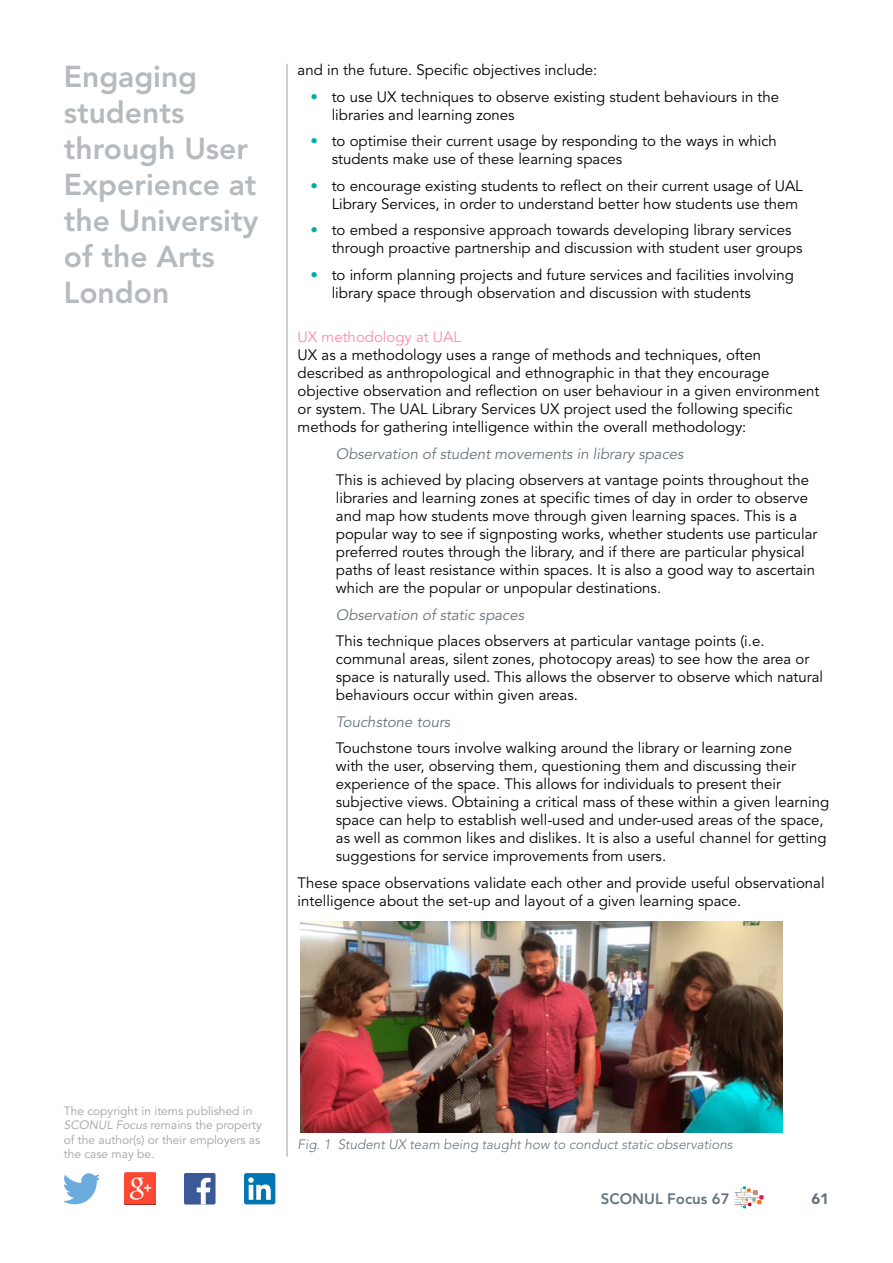
<style>
.page{position:relative;width:893px;height:1263px;background:#fff}
.page>*{position:absolute;margin:0;border:0;box-sizing:border-box;transform-origin:0 0}
.t1{font:800 30px/36px "Avenir";color:#b4babe}
.t2{font:15px/18px "Avenir";color:#000}
.t3{font:italic 15px "Avenir";color:#66747c}
.t4{font:15px "Avenir";color:#ff8da7}
.t5{font:800 15px "Avenir";color:#66747c}
.t6{font:900 15px "Avenir";color:#66747c}
.t7{font:italic 300 13.5px "Avenir";color:#66747c}
.t8{font:12px/14.4px "Avenir";color:#a2a2a6}
.s1{color:#00aca7}
.s2{font-style:italic}
</style>
<div class="page">
<svg style="left:64px;top:1173px;width:35px;height:31px"></svg>
<img style="left:124px;top:1173px;width:32px;height:32px">
<div style="left:184px;top:1173px;width:32px;height:31px;background:#3b5897;border-radius:2px"></div>
<svg style="left:197px;top:1178px;width:14px;height:26px"></svg>
<div style="left:244px;top:1173px;width:31px;height:31px;background:#0076b3;border-radius:2px"></div>
<svg style="left:248px;top:1177px;width:23px;height:23px"></svg>
<hr style="left:287px;top:64px;width:1px;height:1093px;background:#a2a2a6">
<svg style="left:734px;top:1186px;width:30px;height:22px"></svg>
<img style="left:300px;top:921px;width:482px;height:211px">
<h1 class="t1" style="left:64px;top:58px;width:196px">Engaging students through User<br>Experience at the University of the Arts<br>London</h1>
<p class="t2" style="left:298px;top:61px;width:301px">and in the future. Specific objectives include:</p>
<p class="t2" style="left:332px;top:88px;width:449px;text-indent:-21px"><span class="s1">•</span> to use UX techniques to observe existing student behaviours in the libraries and learning zones</p>
<p class="t2" style="left:332px;top:132px;width:447px;text-indent:-21px"><span class="s1">•</span> to optimise their current usage by responding to the ways in which students make use of these learning spaces</p>
<p class="t2" style="left:332px;top:177px;width:473px;text-indent:-21px"><span class="s1">•</span> to encourage existing students to reflect on their current usage of UAL<br>Library Services, in order to understand better how students use them</p>
<p class="t2" style="left:332px;top:221px;width:472px;text-indent:-21px"><span class="s1">•</span> to embed a responsive approach towards developing library services through proactive partnership and discussion with student user groups</p>
<p class="t2" style="left:332px;top:266px;width:464px;text-indent:-21px"><span class="s1">•</span> to inform planning projects and future services and facilities involving library space through observation and discussion with students</p>
<p class="t4" style="left:298px;top:328px;width:165px">UX methodology at UAL</p>
<p class="t2" style="left:298px;top:346px;width:523px">UX as a methodology uses a range of methods and techniques, often described as anthropological and ethnographic in that they encourage objective observation and reflection on user behaviour in a given environment or system. The UAL Library Services UX project used the following specific methods for gathering intelligence within the overall methodology:</p>
<p class="t3" style="left:336px;top:445px;width:349px">Observation of student movements in library spaces</p>
<p class="t2" style="left:336px;top:472px;width:483px">This is achieved by placing observers at vantage points throughout the libraries and learning zones at specific times of day in order to observe and map how students move through given learning spaces. This is a popular way to see if signposting works, whether students use particular preferred routes through the library, and if there are particular physical paths of least resistance within spaces. It is also a good way to ascertain which are the popular or unpopular destinations.</p>
<p class="t3" style="left:336px;top:606px;width:190px">Observation of static spaces</p>
<p class="t2" style="left:336px;top:633px;width:489px">This technique places observers at particular vantage points (i.e. communal areas, silent zones, photocopy areas) to see how the area or space is naturally used. This allows the observer to observe which natural behaviours occur within given areas.</p>
<p class="t3" style="left:336px;top:713px;width:116px">Touchstone tours</p>
<p class="t2" style="left:336px;top:740px;width:495px">Touchstone tours involve walking around the library or learning zone<br>with the user, observing them, questioning them and discussing their experience of the space. This allows for individuals to present their subjective views. Obtaining a critical mass of these within a given learning space can help to establish well-used and under-used areas of the space, as well as common likes and dislikes. It is also a useful channel for getting suggestions for service improvements from users.</p>
<p class="t2" style="left:298px;top:874px;width:528px">These space observations validate each other and provide useful observational intelligence about the set-up and layout of a given learning space.</p>
<p class="t8" style="left:64px;top:1104px;width:200px">The copyright in items published in<br><span class="s2">SCONUL Focus</span> remains the property of the author(s) or their employers as the case may be.</p>
<p class="t7" style="left:298px;top:1136px;width:436px">Fig. 1 Student UX team being taught how to conduct static observations</p>
<p class="t5" style="left:601px;top:1190px;width:130px">SCONUL Focus 67</p>
<p class="t6" style="left:811px;top:1190px;width:19px">61</p>
</div>
